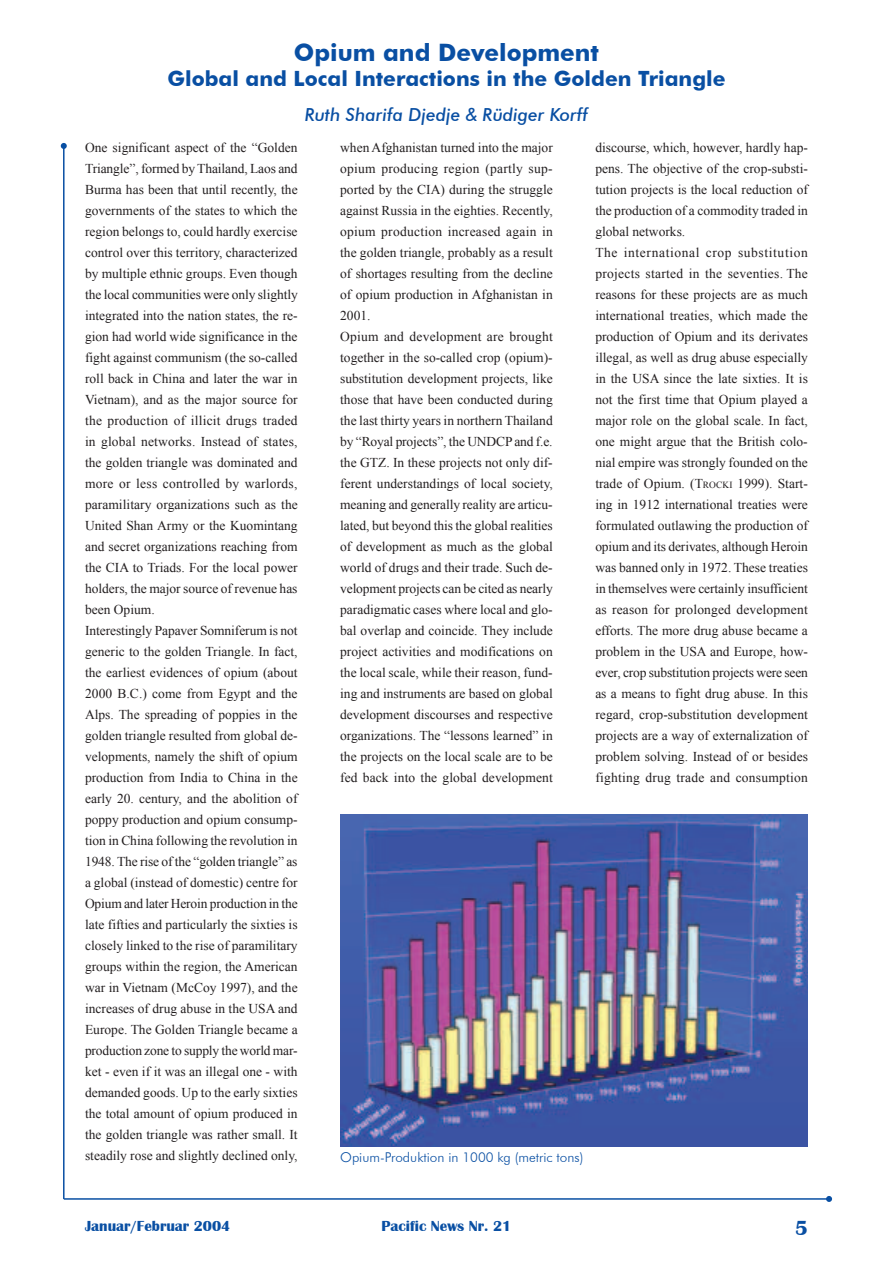
<style>
.page{position:relative;width:893px;height:1263px;background:#fff}
.page>*{position:absolute;margin:0;border:0;box-sizing:border-box;transform-origin:0 0}
.t1{font:700 24px "Futura BT";color:#094fa3}
.t2{font:700 21px "Futura BT";color:#094fa3}
.t3{font:700 21px "Britannic";color:#094fa3}
.t4{font:italic 500 18px "Futura BT";color:#094fa3}
.t5{font:700 15px "Britannic";color:#094fa3}
.t6{font:13.5px/21px "Times New Roman";color:#231f20}
.t7{font:300 13.5px "Futura BT";color:#094fa3}
.s1{font-size:9.45px}
</style>
<div class="page">
<img style="left:340px;top:815px;width:467px;height:332px">
<hr style="left:65px;top:1198px;width:764px;height:2px;background:#094fa3">
<svg style="left:826px;top:1196px;width:6px;height:6px"></svg>
<hr style="left:63px;top:146px;width:2px;height:1052px;background:#094fa3">
<svg style="left:61px;top:143px;width:6px;height:6px"></svg>
<h1 class="t1" style="left:294px;top:38px;width:307px">Opium and Development</h1>
<h2 class="t2" style="left:167px;top:66px;width:560px">Global and Local Interactions in the Golden Triangle</h2>
<h3 class="t4" style="left:305px;top:104px;width:284px">Ruth Sharifa Djedje &amp; Rüdiger Korff</h3>
<p class="t6" style="left:85px;top:136px;width:214px">One significant aspect of the “Golden Triangle”, formed by Thailand, Laos and Burma has been that until recently, the governments of the states to which the region belongs to, could hardly exercise control over this territory, characterized by multiple ethnic groups. Even though the local communities were only slightly integrated into the nation states, the re&shy;gion had world wide significance in the fight against communism (the so-called roll back in China and later the war in Vietnam), and as the major source for the production of illicit drugs traded in global networks. Instead of states, the golden triangle was dominated and more or less controlled by warlords, paramilitary organizations such as the United Shan Army or the Kuomintang and secret organizations reaching from the CIA to Triads. For the local power holders, the major source of revenue has been Opium.<br>Interestingly Papaver Somniferum is not generic to the golden Triangle. In fact, the earliest evidences of opium (about 2000 B.C.) come from Egypt and the Alps. The spreading of poppies in the golden triangle resulted from global de&shy;velopments, namely the shift of opium production from India to China in the early 20. century, and the abolition of poppy production and opium consump&shy;tion in China following the revolution in 1948. The rise of the “golden triangle” as a global (instead of domestic) centre for Opium and later Heroin production in the late fifties and particularly the sixties is closely linked to the rise of paramilitary groups within the region, the American war in Vietnam (McCoy 1997), and the increases of drug abuse in the USA and Europe. The Golden Triangle became a production zone to supply the world mar&shy;ket - even if it was an illegal one - with demanded goods. Up to the early sixties the total amount of opium produced in the golden triangle was rather small. It steadily rose and slightly declined only,</p>
<p class="t6" style="left:340px;top:136px;width:214px">when Afghanistan turned into the major opium producing region (partly sup&shy;ported by the CIA) during the struggle against Russia in the eighties. Recently, opium production increased again in the golden triangle, probably as a result of shortages resulting from the decline of opium production in Afghanistan in 2001.<br>Opium and development are brought together in the so-called crop (opium)- substitution development projects, like those that have been conducted during the last thirty years in northern Thailand by “Royal projects”, the UNDCP and f.e. the GTZ. In these projects not only dif&shy;ferent understandings of local society, meaning and generally reality are articu&shy;lated, but beyond this the global realities of development as much as the global world of drugs and their trade. Such de&shy;velopment projects can be cited as nearly paradigmatic cases where local and glo&shy;bal overlap and coincide. They include project activities and modifications on the local scale, while their reason, fund&shy;ing and instruments are based on global development discourses and respective organizations. The “lessons learned” in the projects on the local scale are to be fed back into the global development</p>
<p class="t6" style="left:595px;top:136px;width:214px">discourse, which, however, hardly hap&shy;pens. The objective of the crop-substi&shy;tution projects is the local reduction of the production of a commodity traded in global networks.<br>The international crop substitution projects started in the seventies. The reasons for these projects are as much international treaties, which made the production of Opium and its derivates illegal, as well as drug abuse especially in the USA since the late sixties. It is not the first time that Opium played a major role on the global scale. In fact, one might argue that the British colo&shy;nial empire was strongly founded on the trade of Opium. (T<span class="s1">ROCKI</span> 1999). Start&shy;ing in 1912 international treaties were formulated outlawing the production of opium and its derivates, although Heroin was banned only in 1972. These treaties in themselves were certainly insufficient as reason for prolonged development efforts. The more drug abuse became a problem in the USA and Europe, how&shy;ever, crop substitution projects were seen as a means to fight drug abuse. In this regard, crop-substitution development projects are a way of externalization of problem solving. Instead of or besides fighting drug trade and consumption</p>
<p class="t7" style="left:340px;top:1149px;width:245px">Opium-Produktion in 1000 kg (metric tons)</p>
<p class="t5" style="left:85px;top:1217px;width:147px">Januar/Februar 2004</p>
<p class="t5" style="left:382px;top:1217px;width:131px">Pacific News Nr. 21</p>
<h2 class="t3" style="left:795px;top:1216px;width:14px">5</h2>
</div>
